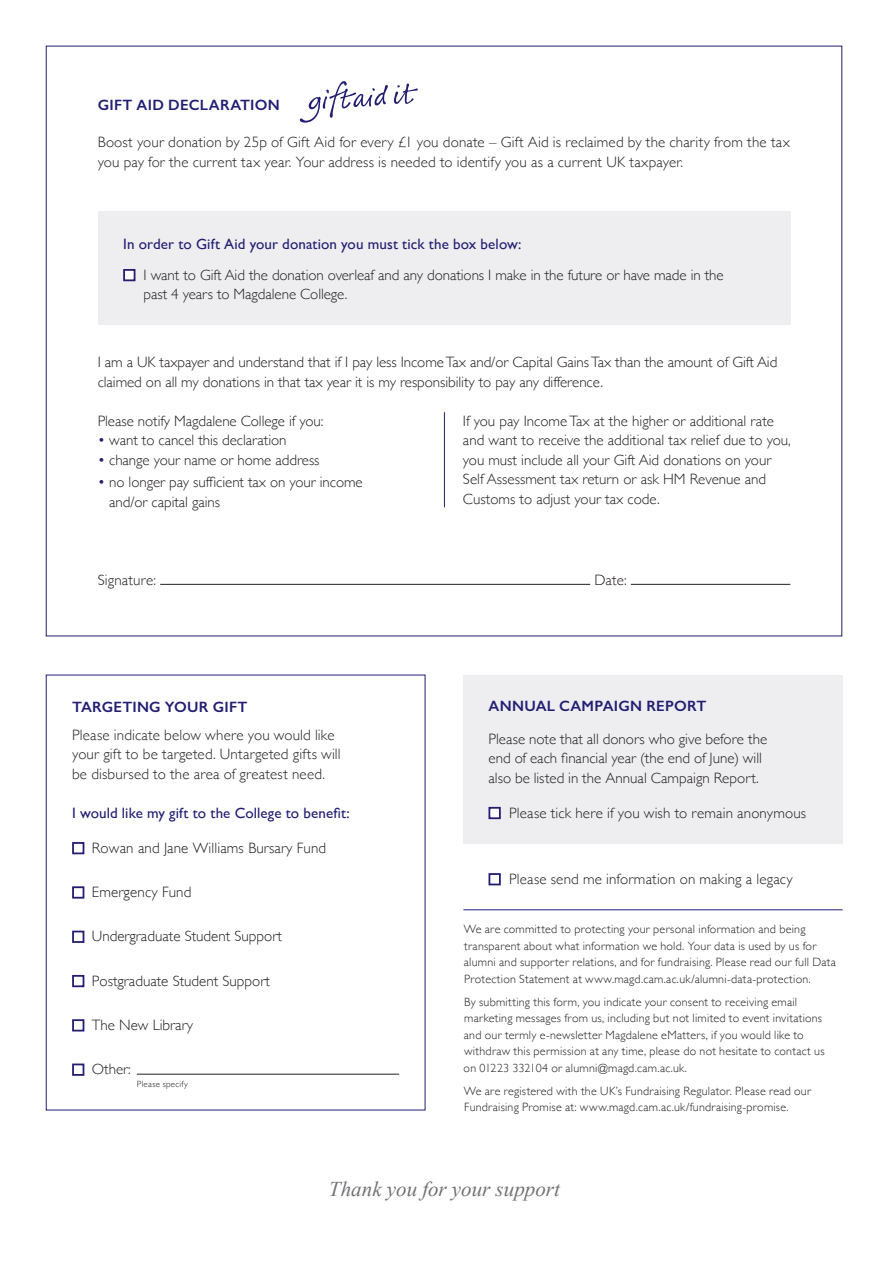
<style>
.page{position:relative;width:887px;height:1264px;background:#fff}
.page>*{position:absolute;margin:0;border:0;box-sizing:border-box;transform-origin:0 0}
.t1{font:italic 21px "Times New Roman";color:#717074}
.t2{font:300 15px/19.5px "Gill Sans";color:#231f20}
.t3{font:15px "Gill Sans";letter-spacing:.005em;color:#221e72}
.t4{font:600 15px "Gill Sans";letter-spacing:.015em;color:#221e72}
.t5{font:300 12px/16.5px "Gill Sans";letter-spacing:.02em;color:#231f20}
.t6{font:300 9px "Gill Sans";letter-spacing:.03em;color:#231f20}
.s1{color:#221e72}
</style>
<div class="page">
<hr style="left:160px;top:584px;width:430px;height:1px;background:#231f20">
<hr style="left:630px;top:584px;width:160px;height:1px;background:#231f20">
<svg style="left:299px;top:81px;width:119px;height:42px"></svg>
<div style="left:98px;top:212px;width:692px;height:113px;background:#eeeef0"></div>
<div style="left:123px;top:269px;width:12px;height:12px;background:#fff;border:2px solid #221e72"></div>
<hr style="left:444px;top:412px;width:1px;height:95px;background:#221e72">
<div style="left:463px;top:675px;width:379px;height:168px;background:#eeeef0"></div>
<div style="left:488px;top:807px;width:12px;height:12px;background:#fff;border:2px solid #221e72"></div>
<div style="left:488px;top:873px;width:12px;height:12px;background:#fff;border:2px solid #221e72"></div>
<hr style="left:463px;top:909px;width:379px;height:1px;background:#221e72">
<div style="left:72px;top:842px;width:12px;height:12px;border:2px solid #221e72"></div>
<div style="left:72px;top:886px;width:12px;height:12px;border:2px solid #221e72"></div>
<div style="left:72px;top:930px;width:12px;height:13px;border:2px solid #221e72"></div>
<div style="left:72px;top:975px;width:12px;height:12px;border:2px solid #221e72"></div>
<div style="left:72px;top:1019px;width:12px;height:12px;border:2px solid #221e72"></div>
<div style="left:72px;top:1063px;width:12px;height:12px;border:2px solid #221e72"></div>
<hr style="left:137px;top:1073px;width:262px;height:1px;background:#231f20">
<p class="t4" style="left:98px;top:96px;width:184px">GIFT AID DECLARATION</p>
<p class="t2" style="left:98px;top:132px;width:693px">Boost your donation by 25p of Gift Aid for every £1 you donate – Gift Aid is reclaimed by the charity from the tax you pay for the current tax year. Your address is needed to identify you as a current UK taxpayer.</p>
<p class="t3" style="left:123px;top:235px;width:400px">In order to Gift Aid your donation you must tick the box below:</p>
<p class="t2" style="left:144px;top:264px;width:581px">I want to Gift Aid the donation overleaf and any donations I make in the future or have made in the past 4 years to Magdalene College.</p>
<p class="t2" style="left:98px;top:352px;width:681px">I am a UK taxpayer and understand that if I pay less Income Tax and/or Capital Gains Tax than the amount of Gift Aid claimed on all my donations in that tax year it is my responsibility to pay any difference.</p>
<p class="t2" style="left:98px;top:410px;width:227px">Please notify Magdalene College if you:</p>
<p class="t2" style="left:98px;top:430px;width:190px"><span class="s1">•</span> want to cancel this declaration</p>
<p class="t2" style="left:98px;top:449px;width:223px"><span class="s1">•</span> change your name or home address</p>
<p class="t2" style="left:109px;top:471px;width:255px;text-indent:-12px"><span class="s1">•</span> no longer pay sufficient tax on your income and/or capital gains</p>
<p class="t2" style="left:463px;top:410px;width:329px">If you pay Income Tax at the higher or additional rate and want to receive the additional tax relief due to you, you must include all your Gift Aid donations on your Self Assessment tax return or ask HM Revenue and Customs to adjust your tax code.</p>
<p class="t2" style="left:98px;top:569px;width:60px">Signature:</p>
<p class="t2" style="left:594px;top:569px;width:34px">Date:</p>
<p class="t4" style="left:72px;top:697px;width:177px">TARGETING YOUR GIFT</p>
<p class="t2" style="left:72px;top:724px;width:270px">Please indicate below where you would like your gift to be targeted. Untargeted gifts will be disbursed to the area of greatest need.</p>
<p class="t3" style="left:72px;top:804px;width:279px">I would like my gift to the College to benefit:</p>
<p class="t2" style="left:92px;top:838px;width:236px">Rowan and Jane Williams Bursary Fund</p>
<p class="t2" style="left:92px;top:882px;width:101px">Emergency Fund</p>
<p class="t2" style="left:92px;top:926px;width:191px">Undergraduate Student Support</p>
<p class="t2" style="left:92px;top:970px;width:179px">Postgraduate Student Support</p>
<p class="t2" style="left:92px;top:1014px;width:102px">The New Library</p>
<p class="t2" style="left:92px;top:1059px;width:41px">Other:</p>
<p class="t6" style="left:137px;top:1076px;width:53px">Please specify</p>
<p class="t4" style="left:488px;top:697px;width:219px">ANNUAL CAMPAIGN REPORT</p>
<p class="t2" style="left:488px;top:728px;width:280px">Please note that all donors who give before the end of each financial year (the end of June) will also be listed in the Annual Campaign Report.</p>
<p class="t2" style="left:509px;top:802px;width:298px">Please tick here if you wish to remain anonymous</p>
<p class="t2" style="left:509px;top:868px;width:285px">Please send me information on making a legacy</p>
<p class="t5" style="left:463px;top:920px;width:374px">We are committed to protecting your personal information and being transparent about what information we hold. Your data is used by us for alumni and supporter relations, and for fundraising. Please read our full Data Protection Statement at www.magd.cam.ac.uk/alumni-data-protection.</p>
<p class="t5" style="left:463px;top:993px;width:362px">By submitting this form, you indicate your consent to receiving email marketing messages from us, including but not limited to event invitations and our termly e-newsletter Magdalene eMatters, if you would like to withdraw this permission at any time, please do not hesitate to contact us on 01223 332104 or alumni@magd.cam.ac.uk.</p>
<p class="t5" style="left:463px;top:1082px;width:349px">We are registered with the UK’s Fundraising Regulator. Please read our<br>Fundraising Promise at: www.magd.cam.ac.uk/fundraising-promise.</p>
<p class="t1" style="left:329px;top:1174px;width:233px">Thank you for your support</p>
</div>
